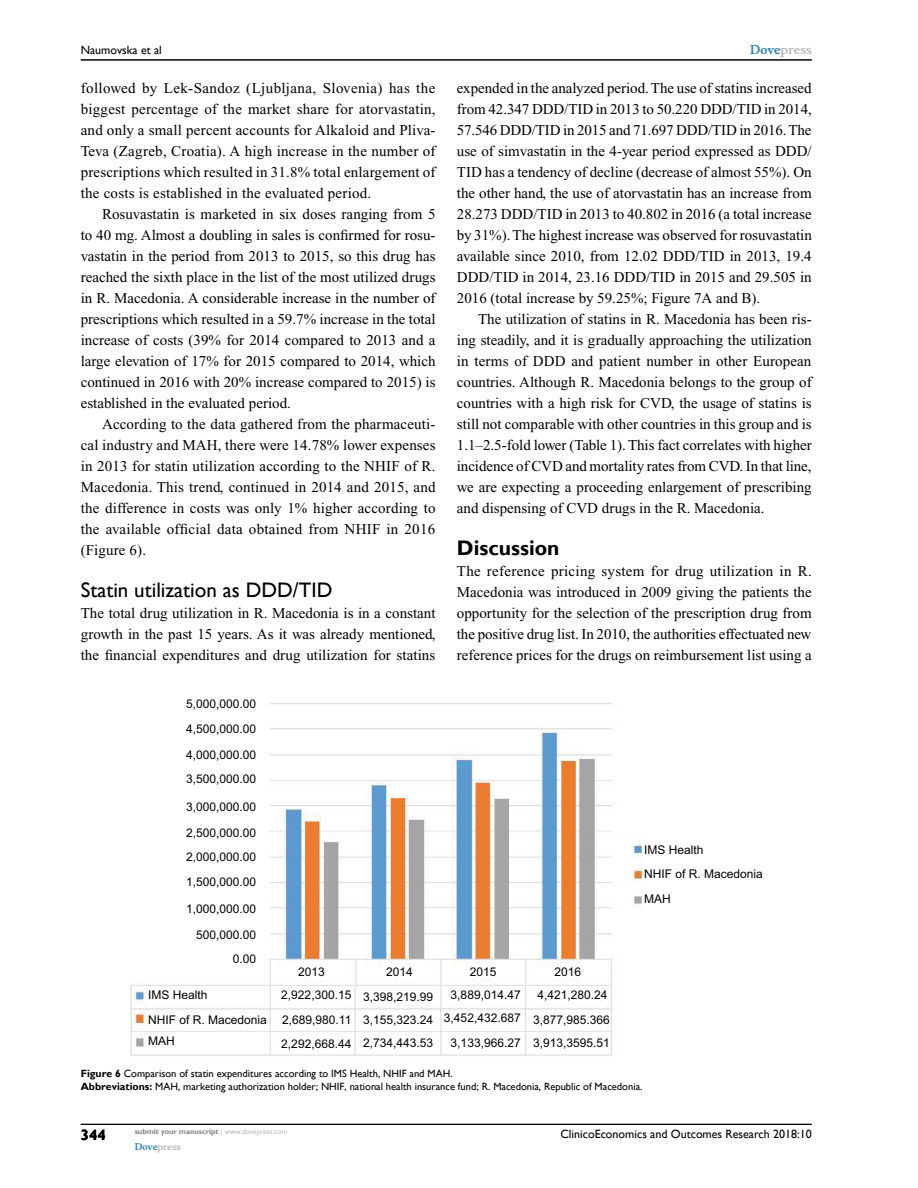
<style>
.page{position:relative;width:918px;height:1188px;background:#fff}
.page>*{position:absolute;margin:0;border:0;box-sizing:border-box;transform-origin:0 0}
.t1{font:21px "Gill Sans";color:#000}
.t2{font:700 21px "Gill Sans";color:#000}
.t3{font:15px/21px "Times New Roman";color:#000;text-align:justify}
.t4{font:700 15px "Gill Sans";color:#000}
.t5{font:12px/24.6px "Arial";color:#000}
.t6{font:12px "Gill Sans";color:#000}
.t7{font:700 12px "Musee";color:#b8babc}
.t8{font:10.5px/13.5px "Gill Sans";color:#000}
.t9{font:700 9px "Musee";color:#b8babc}
.t10{font:700 7.5px "Gill Sans";color:#808285}
.s1{color:#3785ad}
.s2{font-weight:700}
.s3{font-weight:400;color:#b8babc}
</style>
<div class="page">
<hr style="left:81px;top:1124px;width:731px;height:1px;background:#000">
<hr style="left:81px;top:60px;width:731px;height:1px;background:#000">
<img style="left:130px;top:702px;width:513px;height:354px">
<p class="t6" style="left:81px;top:43px;width:83px">Naumovska et al</p>
<p class="t7" style="left:750px;top:43px;width:63px"><span class="s1">Dove</span>press</p>
<p class="t3" style="left:81px;top:77px;width:356px">followed by Lek-Sandoz (Ljubljana, Slovenia) has the biggest percentage of the market share for atorvastatin, and only a small percent accounts for Alkaloid and Pliva-Teva (Zagreb, Croatia). A high increase in the number of prescriptions which resulted in 31.8% total enlargement of the costs is established in the evaluated period.</p>
<p class="t3" style="left:81px;top:203px;width:356px;text-indent:21px">Rosuvastatin is marketed in six doses ranging from 5 to 40 mg. Almost a doubling in sales is confirmed for rosu&shy;vastatin in the period from 2013 to 2015, so this drug has reached the sixth place in the list of the most utilized drugs in R. Macedonia. A considerable increase in the number of prescriptions which resulted in a 59.7% increase in the total increase of costs (39% for 2014 compared to 2013 and a large elevation of 17% for 2015 compared to 2014, which continued in 2016 with 20% increase compared to 2015) is established in the evaluated period.</p>
<p class="t3" style="left:81px;top:413px;width:356px;text-indent:21px">According to the data gathered from the pharmaceuti&shy;cal industry and MAH, there were 14.78% lower expenses in 2013 for statin utilization according to the NHIF of R.<br>Macedonia. This trend, continued in 2014 and 2015, and the difference in costs was only 1% higher according to the available official data obtained from NHIF in 2016 (Figure 6).</p>
<h1 class="t1" style="left:81px;top:577px;width:253px">Statin utilization as DDD/TID</h1>
<p class="t3" style="left:81px;top:602px;width:356px">The total drug utilization in R. Macedonia is in a constant growth in the past 15 years. As it was already mentioned, the financial expenditures and drug utilization for statins</p>
<p class="t3" style="left:457px;top:77px;width:356px">expended in the analyzed period. The use of statins increased from 42.347 DDD/TID in 2013 to 50.220 DDD/TID in 2014, 57.546 DDD/TID in 2015 and 71.697 DDD/TID in 2016. The use of simvastatin in the 4-year period expressed as DDD/ TID has a tendency of decline (decrease of almost 55%). On the other hand, the use of atorvastatin has an increase from 28.273 DDD/TID in 2013 to 40.802 in 2016 (a total increase by 31%). The highest increase was observed for rosuvastatin available since 2010, from 12.02 DDD/TID in 2013, 19.4<br>DDD/TID in 2014, 23.16 DDD/TID in 2015 and 29.505 in 2016 (total increase by 59.25%; Figure 7A and B).</p>
<p class="t3" style="left:457px;top:308px;width:356px;text-indent:21px">The utilization of statins in R. Macedonia has been ris&shy;ing steadily, and it is gradually approaching the utilization in terms of DDD and patient number in other European countries. Although R. Macedonia belongs to the group of countries with a high risk for CVD, the usage of statins is still not comparable with other countries in this group and is 1.1–2.5-fold lower (Table 1). This fact correlates with higher incidence of CVD and mortality rates from CVD. In that line, we are expecting a proceeding enlargement of prescribing and dispensing of CVD drugs in the R. Macedonia.</p>
<h1 class="t2" style="left:457px;top:535px;width:104px">Discussion</h1>
<p class="t3" style="left:457px;top:560px;width:356px">The reference pricing system for drug utilization in R.<br>Macedonia was introduced in 2009 giving the patients the opportunity for the selection of the prescription drug from the positive drug list. In 2010, the authorities effectuated new reference prices for the drugs on reimbursement list using a</p>
<p class="t5" style="left:186px;top:691px;width:72px">5,000,000.00</p>
<p class="t5" style="left:186px;top:717px;width:72px">4,500,000.00</p>
<p class="t5" style="left:186px;top:743px;width:72px">4,000,000.00</p>
<p class="t5" style="left:186px;top:767px;width:72px">3,500,000.00</p>
<p class="t5" style="left:186px;top:795px;width:72px">3,000,000.00</p>
<p class="t5" style="left:186px;top:820px;width:72px">2,500,000.00</p>
<p class="t5" style="left:186px;top:845px;width:72px">2,000,000.00</p>
<p class="t5" style="left:186px;top:870px;width:72px">1,500,000.00</p>
<p class="t5" style="left:186px;top:896px;width:72px">1,000,000.00</p>
<p class="t5" style="left:196px;top:922px;width:62px">500,000.00</p>
<p class="t5" style="left:233px;top:947px;width:25px">0.00</p>
<p class="t5" style="left:148px;top:983px;width:120px;line-height:24.2px">IMS Health<br>NHIF of R. Macedonia</p>
<p class="t5" style="left:148px;top:1028px;width:28px">MAH</p>
<p class="t5" style="left:298px;top:959px;width:28px">2013</p>
<p class="t5" style="left:386px;top:959px;width:28px">2014</p>
<p class="t5" style="left:470px;top:959px;width:28px">2015</p>
<p class="t5" style="left:554px;top:959px;width:28px">2016</p>
<p class="t5" style="left:281px;top:984px;width:153px">2,922,300.15 3,398,219.99</p>
<p class="t5" style="left:451px;top:983px;width:72px">3,889,014.47</p>
<p class="t5" style="left:533px;top:984px;width:78px;line-height:23.5px;text-align:center">4,421,280.24<br>3,877,985.366<br>3,913,3595.51</p>
<p class="t5" style="left:444px;top:1005px;width:78px;text-align:center">3,452,432.687<br>3,133,966.27</p>
<p class="t5" style="left:281px;top:1007px;width:72px">2,689,980.11<br>2,292,668.44</p>
<p class="t5" style="left:363px;top:1008px;width:72px;line-height:23.1px">3,155,323.24<br>2,734,443.53</p>
<p class="t5" style="left:644px;top:838px;width:120px">IMS Health<br>NHIF of R. Macedonia<br>MAH</p>
<p class="t8" style="left:81px;top:1067px;width:563px"><span class="s2">Figure 6</span> Comparison of statin expenditures according to IMS Health, NHIF and MAH.<br><span class="s2">Abbreviations:</span> MAH, marketing authorization holder; NHIF, national health insurance fund; R. Macedonia, Republic of Macedonia.</p>
<p class="t4" style="left:81px;top:1126px;width:26px">344</p>
<p class="t10" style="left:135px;top:1127px;width:154px">submit your manuscript <span class="s3">| www.dovepress.com</span></p>
<p class="t9" style="left:135px;top:1141px;width:48px"><span class="s1">Dove</span>press</p>
<p class="t6" style="left:560px;top:1127px;width:253px">ClinicoEconomics and Outcomes Research 2018:10</p>
</div>
